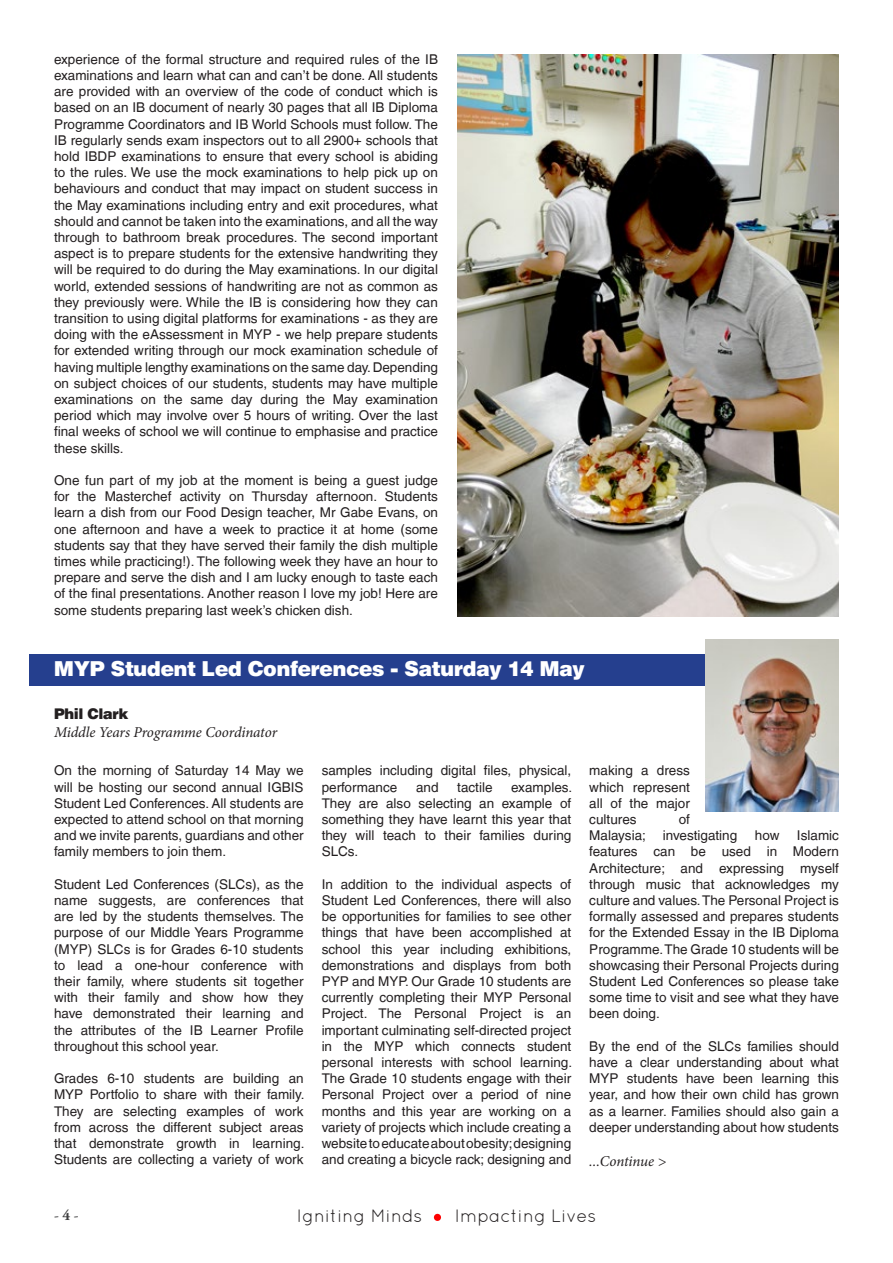
<style>
.page{position:relative;width:893px;height:1263px;background:#fff}
.page>*{position:absolute;margin:0;border:0;box-sizing:border-box;transform-origin:0 0}
.t1{font:900 21px "Helvetica BQ";color:#fff}
.t2{font:18px "Quicksand";color:#231f20}
.t3{font:italic 15px "Minion Pro";letter-spacing:-.01em;color:#231f20}
.t4{font:900 15px "Helvetica BQ";color:#231f20}
.t5{font:15px "Adobe Garamond Pro";color:#3e3e3f}
.t6{font:13.5px/16.2px "Helvetica LT";color:#231f20;text-align:justify}
.s1{font-weight:700}
</style>
<div class="page">
<div style="left:434px;top:1214px;width:7px;height:7px;background:#fd0000;border-radius:50%"></div>
<div style="left:30px;top:654px;width:809px;height:31px;background:#253f8e"></div>
<img style="left:706px;top:639px;width:133px;height:173px">
<img style="left:457px;top:54px;width:382px;height:563px">
<p class="t6" style="left:54px;top:51px;width:386px">experience of the formal structure and required rules of the IB examinations and learn what can and can’t be done. All students are provided with an overview of the code of conduct which is based on an IB document of nearly 30 pages that all IB Diploma Programme Coordinators and IB World Schools must follow. The IB regularly sends exam inspectors out to all 2900+ schools that hold IBDP examinations to ensure that every school is abiding to the rules. We use the mock examinations to help pick up on behaviours and conduct that may impact on student success in the May examinations including entry and exit procedures, what should and cannot be taken into the examinations, and all the way through to bathroom break procedures. The second important aspect is to prepare students for the extensive handwriting they will be required to do during the May examinations. In our digital world, extended sessions of handwriting are not as common as they previously were. While the IB is considering how they can transition to using digital platforms for examinations - as they are doing with the eAssessment in MYP - we help prepare students for extended writing through our mock examination schedule of having multiple lengthy examinations on the same day. Depending on subject choices of our students, students may have multiple examinations on the same day during the May examination period which may involve over 5 hours of writing. Over the last final weeks of school we will continue to emphasise and practice these skills.</p>
<p class="t6" style="left:54px;top:472px;width:385px">One fun part of my job at the moment is being a guest judge for the Masterchef activity on Thursday afternoon. Students learn a dish from our Food Design teacher, Mr Gabe Evans, on one afternoon and have a week to practice it at home (some students say that they have served their family the dish multiple times while practicing!). The following week they have an hour to prepare and serve the dish and I am lucky enough to taste each of the final presentations. Another reason I love my job! Here are some students preparing last week’s chicken dish.</p>
<h1 class="t1" style="left:54px;top:656px;width:532px">MYP Student Led Conferences - Saturday 14 May</h1>
<p class="t4" style="left:54px;top:704px;width:76px">Phil Clark</p>
<p class="t3" style="left:54px;top:721px;width:225px">Middle Years Programme Coordinator</p>
<p class="t6" style="left:54px;top:762px;width:251px">On the morning of Saturday 14 May we will be hosting our second annual IGBIS Student Led Conferences. All students are expected to attend school on that morning and we invite parents, guardians and other family members to join them.</p>
<p class="t6" style="left:54px;top:876px;width:251px">Student Led Conferences (SLCs), as the name suggests, are conferences that are led by the students themselves. The purpose of our Middle Years Programme (MYP) SLCs is for Grades 6-10 students to lead a one-hour conference with their family, where students sit together with their family and show how they have demonstrated their learning and the attributes of the IB Learner Profile throughout this school year.</p>
<p class="t6" style="left:54px;top:1070px;width:252px">Grades 6-10 students are building an MYP Portfolio to share with their family.<br>They are selecting examples of work from across the different subject areas that demonstrate growth in learning.<br>Students are collecting a variety of work</p>
<p class="t6" style="left:322px;top:762px;width:251px">samples including digital files, physical, performance</p>
<p class="t6" style="left:322px;top:779px;width:252px;text-indent:190px">examples.<br>They are also selecting an example of something they have learnt this year that they will teach to their families during SLCs.</p>
<p class="t6" style="left:322px;top:876px;width:252px">In addition to the individual aspects of Student Led Conferences, there will also be opportunities for families to see other things that have been accomplished at school this year including exhibitions, demonstrations and displays from both PYP and MYP. Our Grade 10 students are currently completing their MYP Personal Project. The Personal Project is an important culminating self-directed project in the MYP which connects student personal interests with school learning.<br>The Grade 10 students engage with their Personal Project over a period of nine months and this year are working on a variety of projects which include creating a website to educate about obesity; designing and creating a bicycle rack; designing and</p>
<p class="t6" style="left:416px;top:779px;width:24px">and</p>
<p class="t6" style="left:457px;top:779px;width:37px">tactile</p>
<p class="t6" style="left:589px;top:762px;width:102px">making a dress which represent all of the major cultures</p>
<p class="t6" style="left:679px;top:811px;width:13px">of</p>
<p class="t6" style="left:589px;top:827px;width:251px;text-indent:208px">Islamic features can be used in Modern Architecture; and expressing myself through music that acknowledges my culture and values. The Personal Project is formally assessed and prepares students for the Extended Essay in the IB Diploma Programme. The Grade 10 students will be showcasing their Personal Projects during Student Led Conferences so please take some time to visit and see what they have been doing.</p>
<p class="t6" style="left:589px;top:1038px;width:251px">By the end of the SLCs families should have a clear understanding about what MYP students have been learning this year, and how their own child has grown as a learner. Families should also gain a deeper understanding about how students</p>
<p class="t3" style="left:589px;top:1151px;width:79px">...Continue &gt;</p>
<p class="t6" style="left:589px;top:827px;width:58px">Malaysia;</p>
<p class="t6" style="left:663px;top:827px;width:76px">investigating</p>
<p class="t6" style="left:755px;top:827px;width:26px">how</p>
<p class="t5" style="left:54px;top:1206px;width:26px">- <span class="s1">4</span> -</p>
<h2 class="t2" style="left:297px;top:1205px;width:127px">Igniting Minds</h2>
<h2 class="t2" style="left:455px;top:1205px;width:143px">Impacting Lives</h2>
</div>
